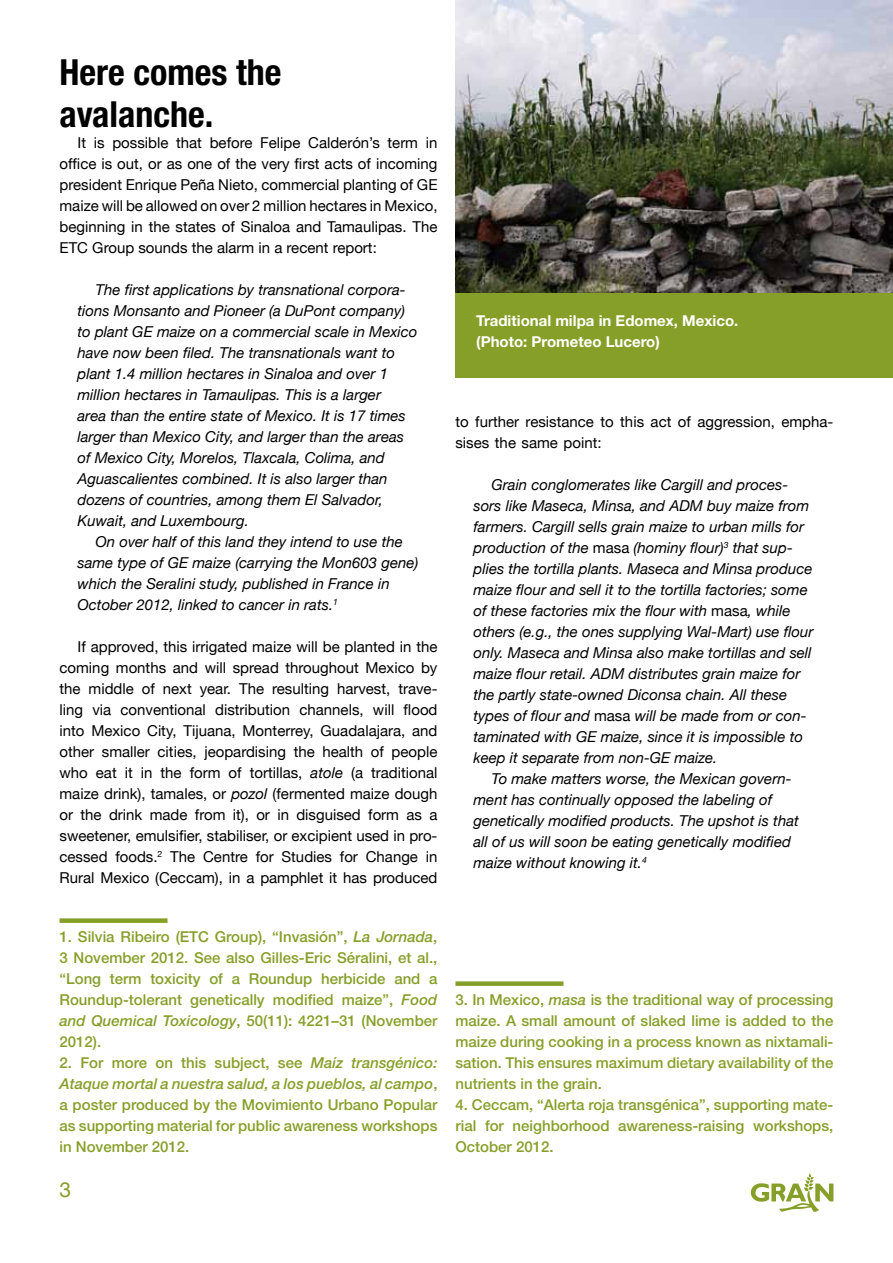
<style>
.page{position:relative;width:893px;height:1263px;background:#fff}
.page>*{position:absolute;margin:0;border:0;box-sizing:border-box;transform-origin:0 0}
.t1{font:700 condensed 36px/42px "Helvetica Neue LT Std";color:#000}
.t2{font:21px "Helvetica Neue LT";color:#869f29}
.t3{font:italic 15px/21px "Helvetica Neue LT";color:#000}
.t4{font:15px/21px "Helvetica Neue LT";color:#000;text-align:justify}
.t5{font:500 15px/21px "Helvetica Neue LT Std";color:#869f29;text-align:justify}
.t6{font:700 15px/21px "Helvetica Neue LT Std";color:#fff}
.s1{font-style:italic}
.s2{font-style:normal}
</style>
<div class="page">
<svg style="left:751px;top:1173px;width:82px;height:39px"></svg>
<div style="left:455px;top:293px;width:438px;height:85px;background:#869f29"></div>
<div style="left:60px;top:918px;width:108px;height:5px;background:#869f29"></div>
<div style="left:455px;top:981px;width:108px;height:5px;background:#869f29"></div>
<img style="left:455px;top:0;width:438px;height:293px">
<h1 class="t1" style="left:60px;top:51px;width:223px">Here comes the avalanche.</h1>
<p class="t4" style="left:60px;top:132px;width:379px;text-indent:18px">It is possible that before Felipe Calderón’s term in office is out, or as one of the very first acts of incoming president Enrique Peña Nieto, commercial planting of GE maize will be allowed on over 2 million hectares in Mexico, beginning in the states of Sinaloa and Tamaulipas. The ETC Group sounds the alarm in a recent report:</p>
<p class="t3" style="left:78px;top:279px;width:342px;text-indent:18px">The first applications by transnational corpora&shy;tions Monsanto and Pioneer (a DuPont company) to plant GE maize on a commercial scale in Mexico have now been filed. The transnationals want to plant 1.4 million hectares in Sinaloa and over 1 million hectares in Tamaulipas. This is a larger<br>area than the entire state of Mexico. It is 17 times larger than Mexico City, and larger than the areas of Mexico City, Morelos, Tlaxcala, Colima, and Aguascalientes combined. It is also larger than dozens of countries, among them El Salvador, Kuwait, and Luxembourg.</p>
<p class="t3" style="left:78px;top:531px;width:342px;text-indent:18px">On over half of this land they intend to use the same type of GE maize (carrying the Mon603 gene) which the Seralini study, published in France in October 2012, linked to cancer in rats.<sup>1</sup></p>
<p class="t4" style="left:60px;top:636px;width:379px;text-indent:18px">If approved, this irrigated maize will be planted in the coming months and will spread throughout Mexico by the middle of next year. The resulting harvest, trave&shy;ling via conventional distribution channels, will flood into Mexico City, Tijuana, Monterrey, Guadalajara, and other smaller cities, jeopardising the health of people who eat it in the form of tortillas, <span class="s1">atole</span> (a traditional maize drink), tamales, or <span class="s1">pozol</span> (fermented maize dough or the drink made from it), or in disguised form as a sweetener, emulsifier, stabiliser, or excipient used in pro&shy;cessed foods.<sup>2</sup> The Centre for Studies for Change in Rural Mexico (Ceccam), in a pamphlet it has produced</p>
<p class="t5" style="left:60px;top:926px;width:379px">1. Silvia Ribeiro (ETC Group), “Invasión”, <span class="s1">La Jornada</span>, 3 November 2012. See also Gilles-Eric Séralini, et al., “Long term toxicity of a Roundup herbicide and a Roundup-tolerant genetically modified maize”, <span class="s1">Food and Quemical Toxicology</span>, 50(11): 4221–31 (November 2012).</p>
<p class="t5" style="left:60px;top:1052px;width:379px">2. For more on this subject, see <span class="s1">Maíz transgénico:<br>Ataque mortal a nuestra salud, a los pueblos, al campo</span>, a poster produced by the Movimiento Urbano Popular as supporting material for public awareness workshops in November 2012.</p>
<h2 class="t2" style="left:59px;top:1177px;width:13px">3</h2>
<p class="t6" style="left:476px;top:310px;width:264px">Traditional milpa in Edomex, Mexico. (Photo: Prometeo Lucero)</p>
<p class="t4" style="left:455px;top:411px;width:379px">to further resistance to this act of aggression, empha&shy;sises the same point:</p>
<p class="t3" style="left:473px;top:474px;width:342px;text-indent:18px">Grain conglomerates like Cargill and proces&shy;sors like Maseca, Minsa, and ADM buy maize from farmers. Cargill sells grain maize to urban mills for production of the <span class="s2">masa</span> (hominy flour)<sup>3</sup> that sup&shy;plies the tortilla plants. Maseca and Minsa produce maize flour and sell it to the tortilla factories; some of these factories mix the flour with <span class="s2">masa</span>, while others (e.g., the ones supplying Wal-Mart) use flour only. Maseca and Minsa also make tortillas and sell maize flour retail. ADM distributes grain maize for the partly state-owned Diconsa chain. All these types of flour and <span class="s2">masa</span> will be made from or con&shy;taminated with GE maize, since it is impossible to keep it separate from non-GE maize.</p>
<p class="t3" style="left:473px;top:768px;width:327px;text-indent:18px">To make matters worse, the Mexican govern&shy;ment has continually opposed the labeling of genetically modified products. The upshot is that all of us will soon be eating genetically modified maize without knowing it.<sup>4</sup></p>
<p class="t5" style="left:455px;top:989px;width:379px">3. In Mexico, <span class="s1">masa</span> is the traditional way of processing maize. A small amount of slaked lime is added to the maize during cooking in a process known as nixtamali&shy;sation. This ensures maximum dietary availability of the nutrients in the grain.</p>
<p class="t5" style="left:455px;top:1094px;width:379px">4. Ceccam, “Alerta roja transgénica”, supporting mate&shy;rial for neighborhood awareness-raising workshops, October 2012.</p>
</div>
